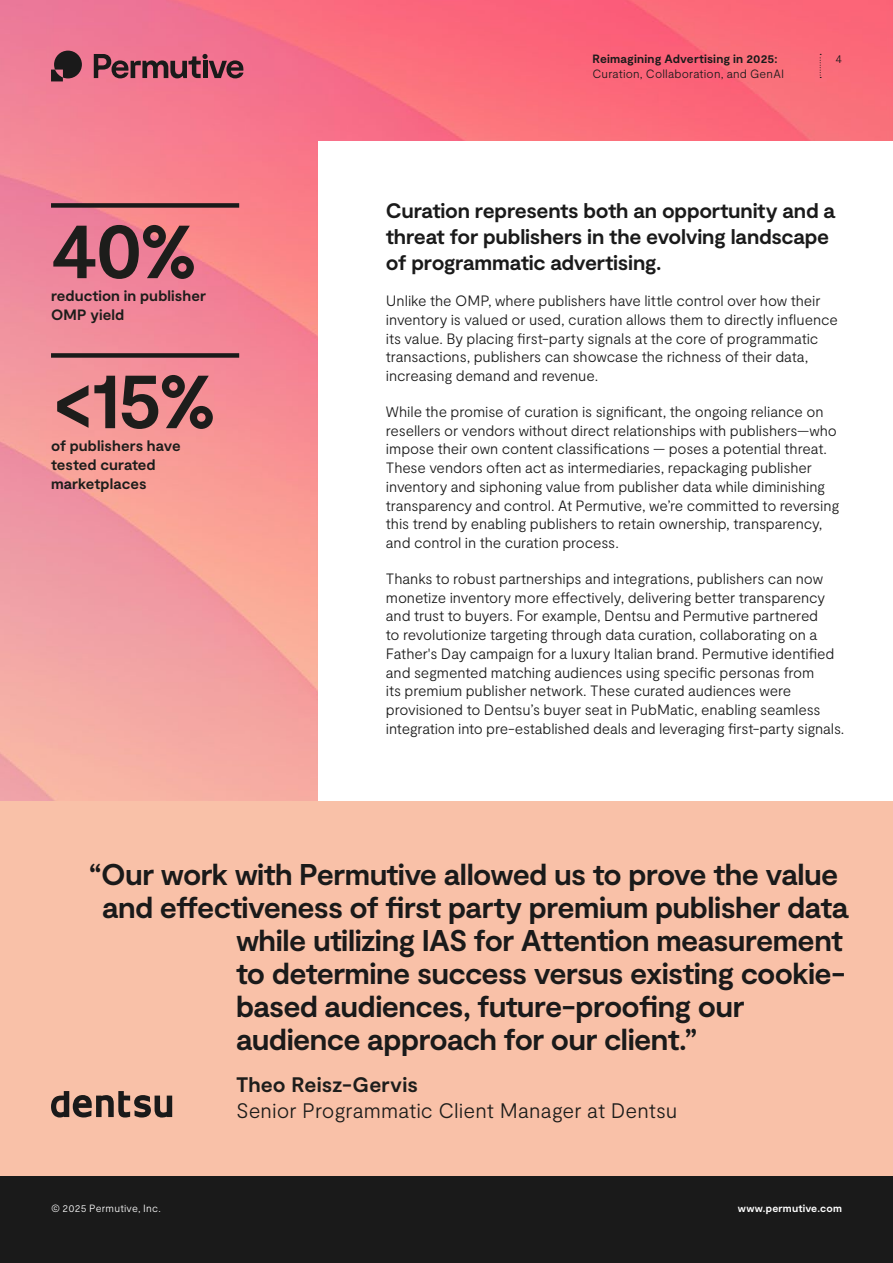
<style>
.page{position:relative;width:893px;height:1263px;background:#fff}
.page>*{position:absolute;margin:0;border:0;box-sizing:border-box;transform-origin:0 0}
.t1{font:700 75px "Moderat";color:#1d1d1b}
.t2{font:700 30px "Moderat";letter-spacing:-.02em;color:#1a1a1a}
.t3{font:700 21px/26.2px "Moderat";letter-spacing:-.015em;color:#1a1a1a}
.t4{font:300 21px "Moderat";letter-spacing:.005em;color:#1d1d1b}
.t5{font:700 21px "Moderat";letter-spacing:.005em;color:#1d1d1b}
.t6{font:300 15px/18.8px "Moderat";letter-spacing:-.005em;color:#1a1a1a}
.t7{font:700 15px/18.8px "Moderat";letter-spacing:.005em;color:#1d1d1b}
.t8{font:300 12px "Moderat";letter-spacing:.015em;color:#1a1a1a}
.t9{font:700 12px "Moderat";letter-spacing:.015em;color:#1a1a1a}
.t10{font:300 10.5px "Moderat";letter-spacing:.02em;color:#fff}
.t11{font:700 10.5px "Moderat";letter-spacing:.015em;color:#fff}
</style>
<div class="page">
<img style="left:0;top:0;width:893px;height:801px">
<div style="left:319px;top:141px;width:574px;height:1020px;background:#fff"></div>
<div style="left:0;top:801px;width:893px;height:462px;background:#f9c1a8"></div>
<div style="left:0;top:1176px;width:893px;height:87px;background:#1a1a1a"></div>
<svg style="left:94px;top:54px;width:150px;height:24px"></svg>
<svg style="left:51px;top:51px;width:31px;height:30px"></svg>
<svg style="left:820px;top:54px;width:1px;height:24px"></svg>
<div style="left:51px;top:203px;width:188px;height:5px;background:#1a1a1a"></div>
<div style="left:51px;top:353px;width:188px;height:5px;background:#1a1a1a"></div>
<svg style="left:51px;top:1091px;width:121px;height:26px"></svg>
<h1 class="t1" style="left:51px;top:208px;width:148px">40%</h1>
<p class="t7" style="left:51px;top:287px;width:156px">reduction in publisher<br>OMP yield</p>
<h1 class="t1" style="left:51px;top:358px;width:167px">&lt;15%</h1>
<p class="t7" style="left:51px;top:437px;width:131px">of publishers have tested curated marketplaces</p>
<p class="t9" style="left:592px;top:52px;width:187px">Reimagining Advertising in 2025:</p>
<p class="t8" style="left:835px;top:52px;width:8px">4</p>
<p class="t8" style="left:592px;top:67px;width:193px">Curation, Collaboration, and GenAI</p>
<h3 class="t3" style="left:386px;top:198px;width:451px">Curation represents both an opportunity and a threat for publishers in the evolving landscape of programmatic advertising.</h3>
<p class="t6" style="left:386px;top:292px;width:453px">Unlike the OMP, where publishers have little control over how their inventory is valued or used, curation allows them to directly influence its value. By placing first-party signals at the core of programmatic transactions, publishers can showcase the richness of their data, increasing demand and revenue.</p>
<p class="t6" style="left:386px;top:403px;width:455px">While the promise of curation is significant, the ongoing reliance on resellers or vendors without direct relationships with publishers—who impose their own content classifications — poses a potential threat.<br>These vendors often act as intermediaries, repackaging publisher inventory and siphoning value from publisher data while diminishing transparency and control. At Permutive, we’re committed to reversing this trend by enabling publishers to retain ownership, transparency, and control in the curation process.</p>
<p class="t6" style="left:386px;top:570px;width:460px">Thanks to robust partnerships and integrations, publishers can now monetize inventory more effectively, delivering better transparency and trust to buyers. For example, Dentsu and Permutive partnered<br>to revolutionize targeting through data curation, collaborating on a Father's Day campaign for a luxury Italian brand. Permutive identified and segmented matching audiences using specific personas from<br>its premium publisher network. These curated audiences were provisioned to Dentsu’s buyer seat in PubMatic, enabling seamless integration into pre-established deals and leveraging first-party signals.</p>
<h2 class="t2" style="left:89px;top:857px;width:751px">“Our work with Permutive allowed us to prove the value</h2>
<h2 class="t2" style="left:102px;top:890px;width:748px">and effectiveness of first party premium publisher data</h2>
<h2 class="t2" style="left:236px;top:923px;width:609px">while utilizing IAS for Attention measurement</h2>
<h2 class="t2" style="left:236px;top:956px;width:610px">to determine success versus existing cookie-</h2>
<h2 class="t2" style="left:236px;top:989px;width:510px">based audiences, future-proofing our</h2>
<h2 class="t2" style="left:236px;top:1022px;width:463px">audience approach for our client.”</h2>
<h3 class="t5" style="left:236px;top:1073px;width:183px">Theo Reisz-Gervis</h3>
<h3 class="t4" style="left:236px;top:1098px;width:443px">Senior Programmatic Client Manager at Dentsu</h3>
<p class="t10" style="left:51px;top:1202px;width:111px">© 2025 Permutive, Inc.</p>
<p class="t11" style="left:738px;top:1202px;width:106px">www.permutive.com</p>
</div>
